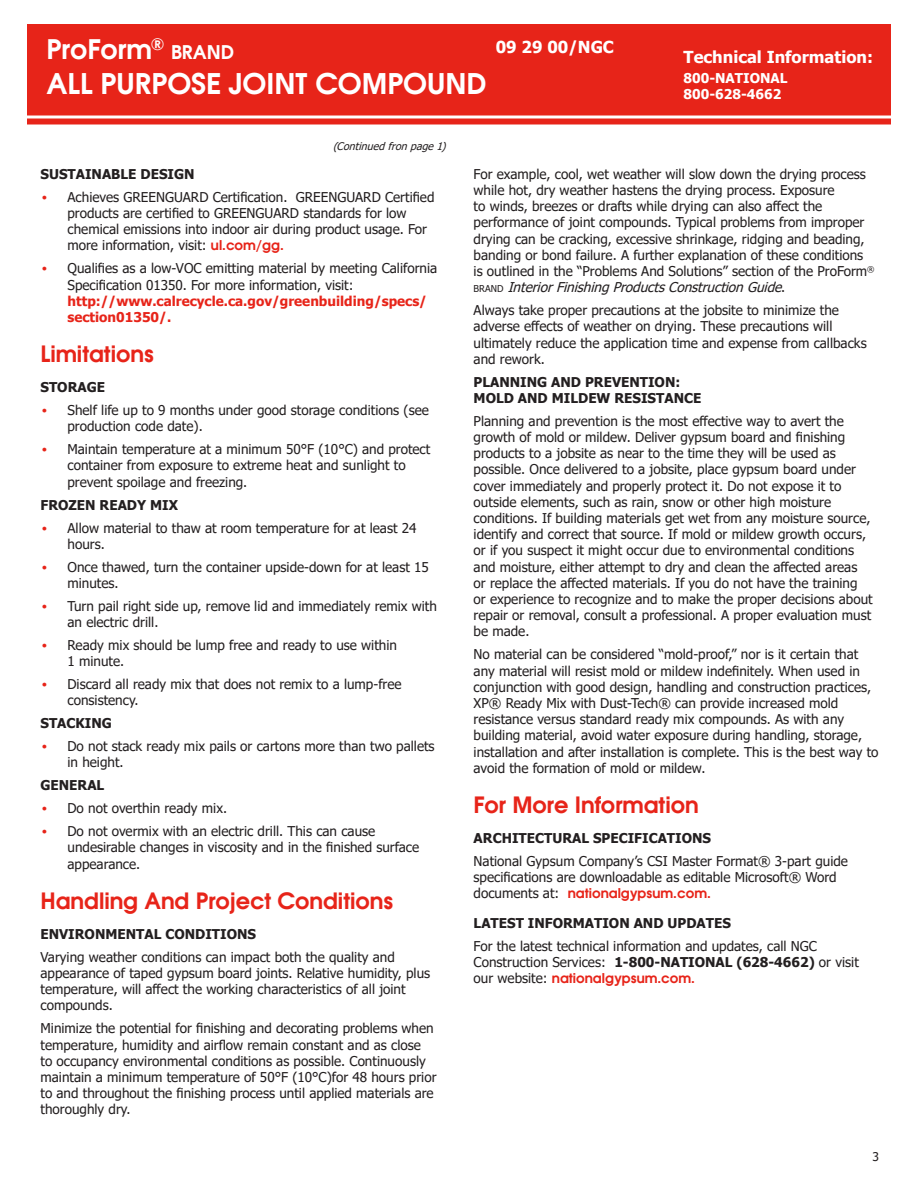
<style>
.page{position:relative;width:918px;height:1188px;background:#fff}
.page>*{position:absolute;margin:0;border:0;box-sizing:border-box;transform-origin:0 0}
.HEADER-TITLE{font:600 28.5px "Atlanta";color:#fff}
.HEADER-TITLE-2{font:600 27px "Atlanta";color:#fff}
.HEADER-PARAGRAPH{font:600 22.5px "Atlanta";color:#e72419}
.HEADER-TITLE-3{font:600 18.9px "Atlanta";color:#fff}
.body_text{font:700 16.5px "Tahoma";color:#fff}
.body_text-2{font:13.5px/16.2px "Tahoma";color:#231f20}
.subtitle{font:700 13.5px/16.2px "Tahoma";color:#231f20}
.body_text-3{font:700 13.5px/16.2px "Tahoma";color:#fff}
.ASTMS{font:12px "Tahoma";color:#231f20}
.ASTMS-2{font:italic 10.5px "Tahoma";color:#231f20}
.s1{font-family:"Atlanta";font-weight:600;color:#e72419}
.s2{font-weight:700;color:#e72419}
.s3{font-size:9.45px}
.s4{font-style:italic}
.s5{font-weight:700}
</style>
<div class="page">
<div style="left:27px;top:24px;width:864px;height:92px;background:#e72419;border:2px solid #e72419"></div>
<div style="left:27px;top:118px;width:864px;height:6px;background:#e72419"></div>
<p class="HEADER-TITLE-2" style="left:46px;top:30px;width:118px">ProForm<sup>®</sup></p>
<p class="HEADER-TITLE-3" style="left:171px;top:39px;width:65px">BRAND</p>
<p class="HEADER-TITLE" style="left:46px;top:63px;width:442px">ALL PURPOSE JOINT COMPOUND</p>
<p class="body_text" style="left:496px;top:36px;width:120px">09 29 00/NGC</p>
<p class="ASTMS-2" style="left:333px;top:139px;width:118px">(Continuedfronpage1)</p>
<p class="body_text" style="left:684px;top:45px;width:191px">Technical Information:</p>
<p class="body_text-3" style="left:684px;top:70px;width:105px">800-NATIONAL<br>800-628-4662</p>
<p class="subtitle" style="left:40px;top:166px;width:156px">SUSTAINABLE DESIGN</p>
<p class="body_text-2" style="left:68px;top:190px;width:369px;text-indent:-27px"><span class="s1">•</span> Achieves GREENGUARD Certification. GREENGUARD Certified products are certified to GREENGUARD standards for low chemical emissions into indoor air during product usage. For more information, visit: <span class="s1">ul.com/gg.</span></p>
<p class="body_text-2" style="left:68px;top:261px;width:371px;text-indent:-27px"><span class="s1">•</span> Qualifies as a low-VOC emitting material by meeting California Specification 01350. For more information, visit: <span class="s2">http://www.calrecycle.ca.gov/greenbuilding/specs/ section01350/.</span></p>
<p class="HEADER-PARAGRAPH" style="left:40px;top:338px;width:115px">Limitations</p>
<p class="subtitle" style="left:40px;top:380px;width:66px">STORAGE</p>
<p class="body_text-2" style="left:68px;top:403px;width:363px;text-indent:-27px"><span class="s1">•</span> Shelf life up to 9 months under good storage conditions (see production code date).</p>
<p class="body_text-2" style="left:68px;top:442px;width:364px;text-indent:-27px"><span class="s1">•</span> Maintain temperature at a minimum 50°F (10°C) and protect container from exposure to extreme heat and sunlight to prevent spoilage and freezing.</p>
<p class="subtitle" style="left:40px;top:497px;width:139px">FROZEN READY MIX</p>
<p class="body_text-2" style="left:68px;top:520px;width:351px;text-indent:-27px"><span class="s1">•</span> Allow material to thaw at room temperature for at least 24 hours.</p>
<p class="body_text-2" style="left:68px;top:559px;width:363px;text-indent:-27px"><span class="s1">•</span> Once thawed, turn the container upside-down for at least 15 minutes.</p>
<p class="body_text-2" style="left:68px;top:599px;width:371px;text-indent:-27px"><span class="s1">•</span> Turn pail right side up, remove lid and immediately remix with an electric drill.</p>
<p class="body_text-2" style="left:68px;top:638px;width:331px;text-indent:-27px"><span class="s1">•</span> Ready mix should be lump free and ready to use within<br>1 minute.</p>
<p class="body_text-2" style="left:68px;top:677px;width:336px;text-indent:-27px"><span class="s1">•</span> Discard all ready mix that does not remix to a lump-free consistency.</p>
<p class="subtitle" style="left:40px;top:716px;width:73px">STACKING</p>
<p class="body_text-2" style="left:68px;top:739px;width:369px;text-indent:-27px"><span class="s1">•</span> Do not stack ready mix pails or cartons more than two pallets in height.</p>
<p class="subtitle" style="left:40px;top:778px;width:65px">GENERAL</p>
<p class="body_text-2" style="left:40px;top:801px;width:188px"><span class="s1">•</span> Do not overthin ready mix.</p>
<p class="body_text-2" style="left:68px;top:824px;width:353px;text-indent:-27px"><span class="s1">•</span> Do not overmix with an electric drill. This can cause undesirable changes in viscosity and in the finished surface appearance.</p>
<p class="HEADER-PARAGRAPH" style="left:40px;top:885px;width:354px">Handling And Project Conditions</p>
<p class="subtitle" style="left:40px;top:926px;width:217px">ENVIRONMENTAL CONDITIONS</p>
<p class="body_text-2" style="left:40px;top:950px;width:391px">Varying weather conditions can impact both the quality and appearance of taped gypsum board joints. Relative humidity, plus temperature, will affect the working characteristics of all joint compounds.</p>
<p class="body_text-2" style="left:40px;top:1021px;width:398px">Minimize the potential for finishing and decorating problems when temperature, humidity and airflow remain constant and as close<br>to occupancy environmental conditions as possible. Continuously maintain a minimum temperature of 50°F (10°C)for 48 hours prior to and throughout the finishing process until applied materials are thoroughly dry.</p>
<p class="body_text-2" style="left:474px;top:167px;width:402px">For example, cool, wet weather will slow down the drying process while hot, dry weather hastens the drying process. Exposure<br>to winds, breezes or drafts while drying can also affect the performance of joint compounds. Typical problems from improper drying can be cracking, excessive shrinkage, ridging and beading, banding or bond failure. A further explanation of these conditions is outlined in the “Problems And Solutions” section of the ProForm<sup>® </sup><span class="s3">B R A N D</span> <span class="s4">InteriorFinishingProductsConstructionGuide</span>.</p>
<p class="body_text-2" style="left:474px;top:303px;width:395px">Always take proper precautions at the jobsite to minimize the adverse effects of weather on drying. These precautions will ultimately reduce the application time and expense from callbacks and rework.</p>
<p class="subtitle" style="left:474px;top:374px;width:229px">PLANNING AND PREVENTION:<br>MOLD AND MILDEW RESISTANCE</p>
<p class="body_text-2" style="left:474px;top:414px;width:401px">Planning and prevention is the most effective way to avert the growth of mold or mildew. Deliver gypsum board and finishing products to a jobsite as near to the time they will be used as possible. Once delivered to a jobsite, place gypsum board under cover immediately and properly protect it. Do not expose it to outside elements, such as rain, snow or other high moisture conditions. If building materials get wet from any moisture source, identify and correct that source. If mold or mildew growth occurs, or if you suspect it might occur due to environmental conditions and moisture, either attempt to dry and clean the affected areas or replace the affected materials. If you do not have the training or experience to recognize and to make the proper decisions about repair or removal, consult a professional. A proper evaluation must be made.</p>
<p class="body_text-2" style="left:474px;top:647px;width:407px">No material can be considered “mold-proof,” nor is it certain that any material will resist mold or mildew indefinitely. When used in conjunction with good design, handling and construction practices, XP® Ready Mix with Dust-Tech® can provide increased mold resistance versus standard ready mix compounds. As with any building material, avoid water exposure during handling, storage, installation and after installation is complete. This is the best way to avoid the formation of mold or mildew.</p>
<p class="HEADER-PARAGRAPH" style="left:474px;top:789px;width:226px">For More Information</p>
<p class="subtitle" style="left:474px;top:831px;width:239px">ARCHITECTURAL SPECIFICATIONS</p>
<p class="body_text-2" style="left:474px;top:854px;width:376px">National Gypsum Company’s CSI Master Format® 3-part guide specifications are downloadable as editable Microsoft® Word documents at: <span class="s1">nationalgypsum.com.</span></p>
<p class="subtitle" style="left:474px;top:916px;width:259px">LATEST INFORMATION AND UPDATES</p>
<p class="body_text-2" style="left:474px;top:939px;width:387px">For the latest technical information and updates, call NGC<br>Construction Services: <span class="s5">1-800-NATIONAL (628-4662)</span> or visit our website: <span class="s1">nationalgypsum.com.</span></p>
<p class="ASTMS" style="left:872px;top:1149px;width:8px">3</p>
</div>
